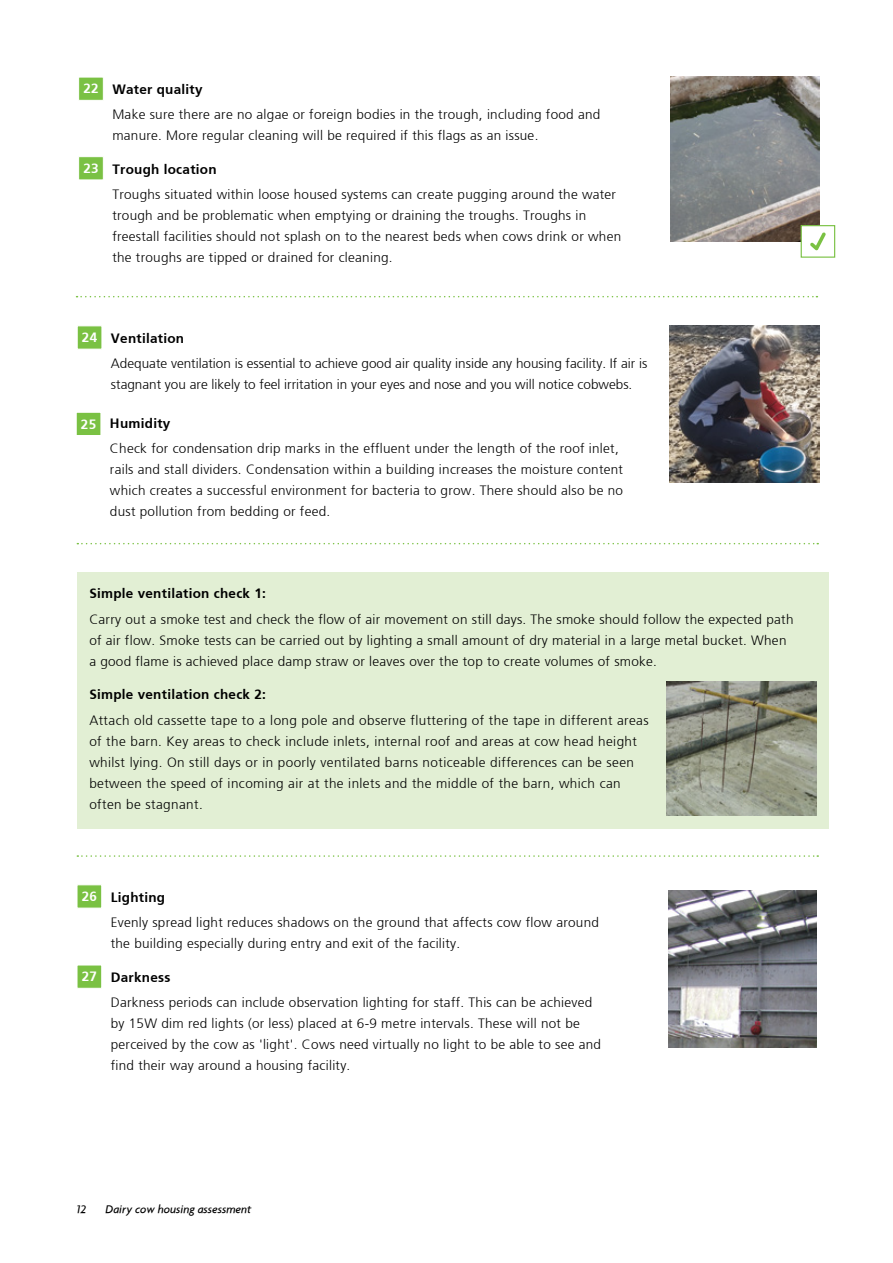
<style>
.page{position:relative;width:893px;height:1263px;background:#fff}
.page>*{position:absolute;margin:0;border:0;box-sizing:border-box;transform-origin:0 0}
.t1{font:300 13.5px/21px "Frutiger";letter-spacing:.02em;color:#000}
.t2{font:300 13.5px/21px "Frutiger";color:#000}
.t3{font:700 13.5px "Frutiger";letter-spacing:.02em;color:#000}
.t4{font:700 13.5px "Frutiger";letter-spacing:.02em;color:#fff}
.t5{font:italic 500 12px "Agenda";color:#000}
</style>
<div class="page">
<div style="left:78px;top:77px;width:26px;height:24px;background:#7ac143;border:1px solid #fff"></div>
<div style="left:78px;top:156px;width:26px;height:24px;background:#7ac143;border:1px solid #fff"></div>
<img style="left:671px;top:77px;width:149px;height:164px">
<div style="left:801px;top:225px;width:34px;height:33px;background:#fff;border:1px solid #7ac143"></div>
<svg style="left:810px;top:232px;width:16px;height:18px"></svg>
<svg style="left:77px;top:296px;width:740px;height:1px"></svg>
<div style="left:77px;top:572px;width:751px;height:257px;background:#e2efd4"></div>
<div style="left:77px;top:325px;width:25px;height:25px;background:#7ac143;border:1px solid #fff"></div>
<img style="left:669px;top:326px;width:150px;height:157px">
<div style="left:76px;top:412px;width:25px;height:24px;background:#7ac143;border:1px solid #fff"></div>
<img style="left:667px;top:681px;width:149px;height:134px">
<svg style="left:77px;top:543px;width:741px;height:1px"></svg>
<svg style="left:77px;top:855px;width:741px;height:2px"></svg>
<img style="left:668px;top:890px;width:148px;height:157px">
<div style="left:77px;top:884px;width:25px;height:24px;background:#7ac143;border:1px solid #fff"></div>
<div style="left:77px;top:964px;width:25px;height:25px;background:#7ac143;border:1px solid #fff"></div>
<p class="t4" style="left:83px;top:81px;width:17px">22</p>
<p class="t4" style="left:83px;top:160px;width:17px">23</p>
<p class="t3" style="left:112px;top:81px;width:92px">Water quality</p>
<p class="t1" style="left:112px;top:104px;width:489px">Make sure there are no algae or foreign bodies in the trough, including food and manure. More regular cleaning will be required if this flags as an issue.</p>
<p class="t3" style="left:112px;top:161px;width:106px">Trough location</p>
<p class="t1" style="left:112px;top:184px;width:510px">Troughs situated within loose housed systems can create pugging around the water trough and be problematic when emptying or draining the troughs. Troughs in freestall facilities should not splash on to the nearest beds when cows drink or when the troughs are tipped or drained for cleaning.</p>
<p class="t4" style="left:82px;top:330px;width:17px">24</p>
<p class="t4" style="left:81px;top:416px;width:17px">25</p>
<p class="t3" style="left:111px;top:330px;width:75px">Ventilation</p>
<p class="t2" style="left:111px;top:353px;width:538px">Adequate ventilation is essential to achieve good air quality inside any housing facility. If air is stagnant you are likely to feel irritation in your eyes and nose and you will notice cobwebs.</p>
<p class="t3" style="left:110px;top:415px;width:62px">Humidity</p>
<p class="t1" style="left:110px;top:438px;width:515px">Check for condensation drip marks in the effluent under the length of the roof inlet, rails and stall dividers. Condensation within a building increases the moisture content which creates a successful environment for bacteria to grow. There should also be no dust pollution from bedding or feed.</p>
<p class="t3" style="left:89px;top:586px;width:178px">Simple ventilation check 1:</p>
<p class="t1" style="left:89px;top:609px;width:706px">Carry out a smoke test and check the flow of air movement on still days. The smoke should follow the expected path of air flow. Smoke tests can be carried out by lighting a small amount of dry material in a large metal bucket. When a good flame is achieved place damp straw or leaves over the top to create volumes of smoke.</p>
<p class="t3" style="left:89px;top:687px;width:178px">Simple ventilation check 2:</p>
<p class="t1" style="left:89px;top:710px;width:561px">Attach old cassette tape to a long pole and observe fluttering of the tape in different areas of the barn. Key areas to check include inlets, internal roof and areas at cow head height whilst lying. On still days or in poorly ventilated barns noticeable differences can be seen between the speed of incoming air at the inlets and the middle of the barn, which can often be stagnant.</p>
<p class="t4" style="left:82px;top:888px;width:17px">26</p>
<p class="t4" style="left:82px;top:969px;width:17px">27</p>
<p class="t3" style="left:111px;top:889px;width:56px">Lighting</p>
<p class="t1" style="left:111px;top:912px;width:490px">Evenly spread light reduces shadows on the ground that affects cow flow around the building especially during entry and exit of the facility.</p>
<p class="t3" style="left:111px;top:969px;width:61px">Darkness</p>
<p class="t1" style="left:111px;top:992px;width:492px">Darkness periods can include observation lighting for staff. This can be achieved by 15W dim red lights (or less) placed at 6-9 metre intervals. These will not be perceived by the cow as 'light'. Cows need virtually no light to be able to see and find their way around a housing facility.</p>
<p class="t5" style="left:77px;top:1201px;width:11px">12</p>
<p class="t5" style="left:106px;top:1201px;width:147px">Dairy cow housing assessment</p>
</div>
